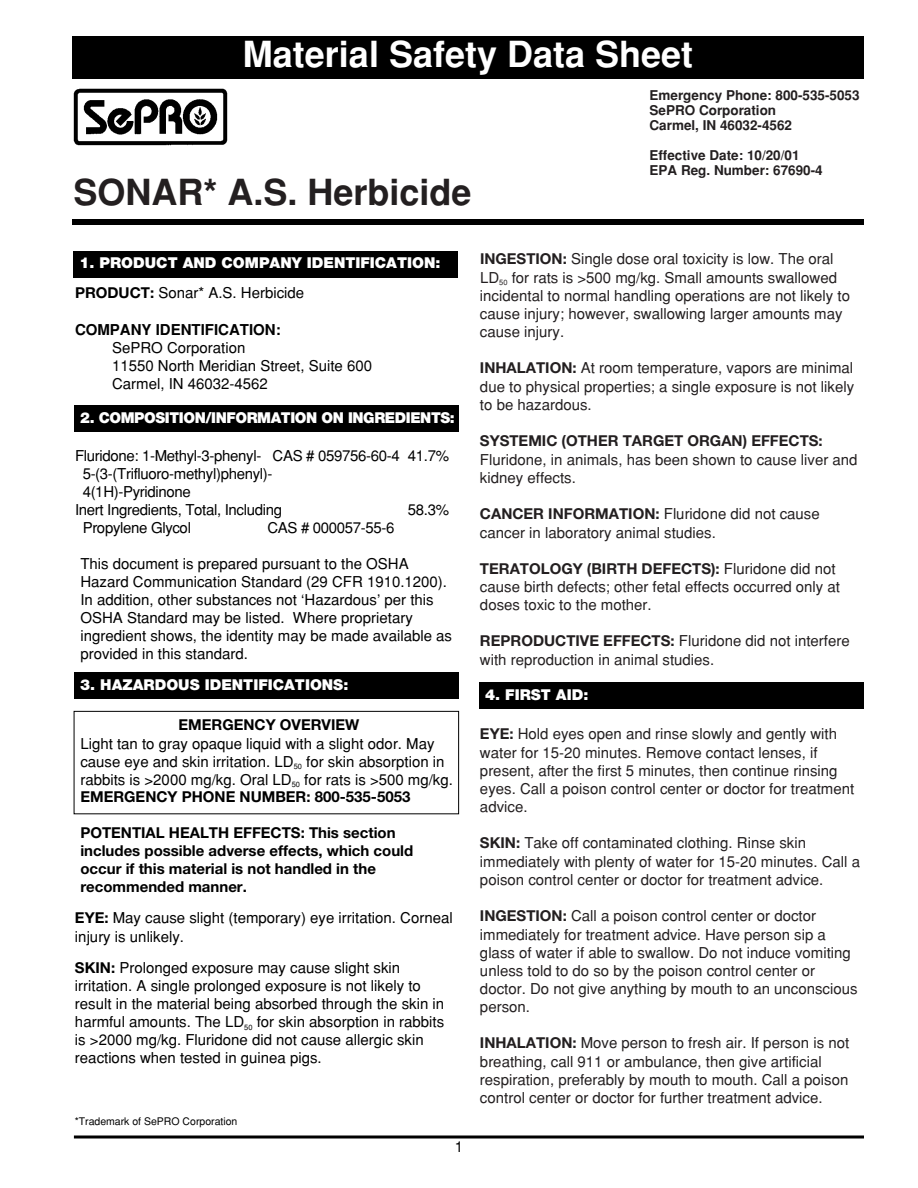
<style>
.page{position:relative;width:918px;height:1188px;background:#fff}
.page>*{position:absolute;margin:0;border:0;box-sizing:border-box;transform-origin:0 0}
.t1{font:700 36px "Helvetica";color:#fff}
.t2{font:700 36px "Helvetica";color:#231f20}
.t3{font:15px/18.1px "Helvetica";color:#231f20}
.t4{font:15px/18px "Helvetica";color:#000}
.t5{font:700 15px/18px "Helvetica Neue";color:#000}
.t6{font:15px "Helvetica";letter-spacing:-.02em;color:#000}
.t7{font:700 15px "Helvetica Neue";color:#231f20}
.t8{font:900 15px "Helvetica Neue";color:#fff}
.t9{font:900 15px "Helvetica Neue";letter-spacing:-.025em;color:#fff}
.t10{font:700 15px "Helvetica";color:#000}
.t11{font:700 13.5px/15px "Helvetica";color:#231f20}
.t12{font:10.5px "Helvetica";color:#000}
.s1{font-family:"Helvetica Neue";font-weight:700}
.s2{font-family:"Helvetica";font-weight:400}
</style>
<div class="page">
<div style="left:72px;top:36px;width:792px;height:43px;background:#000"></div>
<img style="left:73px;top:89px;width:155px;height:57px">
<div style="left:72px;top:219px;width:792px;height:6px;background:#000"></div>
<hr style="left:74px;top:1136px;width:790px;height:2px;background:#000">
<div style="left:74px;top:251px;width:384px;height:27px;background:#000"></div>
<div style="left:74px;top:672px;width:385px;height:27px;background:#000"></div>
<div style="left:479px;top:682px;width:385px;height:28px;background:#000"></div>
<div style="left:74px;top:405px;width:385px;height:27px;background:#000"></div>
<div style="left:74px;top:711px;width:385px;height:103px;border:1px solid #000"></div>
<h1 class="t1" style="left:243px;top:41px;width:452px">Material Safety Data Sheet</h1>
<h1 class="t2" style="left:74px;top:179px;width:400px">SONAR* A.S. Herbicide</h1>
<p class="t11" style="left:650px;top:89px;width:212px">Emergency Phone: 800-535-5053<br>SePRO Corporation<br>Carmel, IN 46032-4562</p>
<p class="t11" style="left:650px;top:149px;width:175px">Effective Date: 10/20/01<br>EPA Reg. Number: 67690-4</p>
<p class="t8" style="left:80px;top:257px;width:362px">1. PRODUCT AND COMPANY IDENTIFICATION:</p>
<p class="t4" style="left:75px;top:285px;width:231px"><span class="s1">PRODUCT:</span> Sonar* A.S. Herbicide</p>
<p class="t10" style="left:75px;top:324px;width:207px">COMPANY IDENTIFICATION:</p>
<p class="t4" style="left:112px;top:340px;width:262px">SePRO Corporation<br>11550 North Meridian Street, Suite 600<br>Carmel, IN 46032-4562</p>
<p class="t9" style="left:80px;top:412px;width:376px">2. COMPOSITION/INFORMATION ON INGREDIENTS:</p>
<p class="t6" style="left:75px;top:450px;width:376px">Fluridone: 1-Methyl-3-phenyl- CAS # 059756-60-4 41.7%</p>
<p class="t6" style="left:83px;top:468px;width:191px">5-(3-(Trifluoro-methyl)phenyl)-</p>
<p class="t6" style="left:83px;top:486px;width:110px">4(1H)-Pyridinone</p>
<p class="t6" style="left:75px;top:504px;width:209px">Inert Ingredients, Total, Including</p>
<p class="t4" style="left:408px;top:502px;width:43px">58.3%</p>
<p class="t6" style="left:83px;top:522px;width:110px">Propylene Glycol</p>
<p class="t6" style="left:267px;top:522px;width:129px">CAS # 000057-55-6</p>
<p class="t4" style="left:80px;top:556px;width:373px">This document is prepared pursuant to the OSHA Hazard Communication Standard (29 CFR 1910.1200).<br>In addition, other substances not ‘Hazardous’ per this OSHA Standard may be listed. Where proprietary ingredient shows, the identity may be made available as provided in this standard.</p>
<p class="t8" style="left:80px;top:679px;width:270px">3. HAZARDOUS IDENTIFICATIONS:</p>
<p class="t5" style="left:179px;top:717px;width:182px">EMERGENCY OVERVIEW</p>
<p class="t4" style="left:80px;top:736px;width:374px">Light tan to gray opaque liquid with a slight odor. May cause eye and skin irritation. LD<sub>50</sub> for skin absorption in rabbits is &gt;2000 mg/kg. Oral LD<sub>50</sub> for rats is &gt;500 mg/kg.</p>
<p class="t5" style="left:80px;top:789px;width:332px">EMERGENCY PHONE NUMBER: 800-535-5053</p>
<p class="t5" style="left:80px;top:825px;width:334px">POTENTIAL HEALTH EFFECTS: This section includes possible adverse effects, which could occur if this material is not handled in the recommended manner.</p>
<p class="t4" style="left:75px;top:910px;width:379px;line-height:18.8px"><span class="s1">EYE:</span> May cause slight (temporary) eye irritation. Corneal injury is unlikely.</p>
<p class="t4" style="left:75px;top:960px;width:371px"><span class="s1">SKIN:</span> Prolonged exposure may cause slight skin irritation. A single prolonged exposure is not likely to result in the material being absorbed through the skin in harmful amounts. The LD<sub>50</sub> for skin absorption in rabbits is &gt;2000 mg/kg. Fluridone did not cause allergic skin reactions when tested in guinea pigs.</p>
<p class="t12" style="left:75px;top:1118px;width:164px">*Trademark of SePRO Corporation</p>
<p class="t4" style="left:455px;top:1140px;width:10px">1</p>
<p class="t3" style="left:480px;top:252px;width:372px"><span class="s1">INGESTION:</span> Single dose oral toxicity is low. The oral LD<sub>50</sub> for rats is &gt;500 mg/kg. Small amounts swallowed incidental to normal handling operations are not likely to cause injury; however, swallowing larger amounts may cause injury.</p>
<p class="t3" style="left:480px;top:360px;width:376px;text-align:justify"><span class="s1">INHALATION:</span> At room temperature, vapors are minimal due to physical properties; a single exposure is not likely to be hazardous.</p>
<p class="t7" style="left:480px;top:435px;width:344px">SYSTEMIC (OTHER TARGET ORGAN) EFFECTS:</p>
<p class="t3" style="left:480px;top:452px;width:379px">Fluridone, in animals, has been shown to cause liver and kidney effects.</p>
<p class="t3" style="left:480px;top:506px;width:341px;line-height:18.8px"><span class="s1">CANCER INFORMATION:</span> Fluridone did not cause cancer in laboratory animal studies.</p>
<p class="t7" style="left:480px;top:563px;width:357px">TERATOLOGY (BIRTH DEFECTS): <span class="s2">Fluridone did not</span></p>
<p class="t3" style="left:480px;top:579px;width:362px">cause birth defects; other fetal effects occurred only at doses toxic to the mother.</p>
<p class="t3" style="left:480px;top:633px;width:371px;line-height:18.8px"><span class="s1">REPRODUCTIVE EFFECTS:</span> Fluridone did not interfere with reproduction in animal studies.</p>
<p class="t8" style="left:485px;top:689px;width:105px">4. FIRST AID:</p>
<p class="t3" style="left:480px;top:727px;width:376px"><span class="s1">EYE:</span> Hold eyes open and rinse slowly and gently with water for 15-20 minutes. Remove contact lenses, if present, after the first 5 minutes, then continue rinsing eyes. Call a poison control center or doctor for treatment advice.</p>
<p class="t3" style="left:480px;top:835px;width:382px"><span class="s1">SKIN:</span> Take off contaminated clothing. Rinse skin immediately with plenty of water for 15-20 minutes. Call a poison control center or doctor for treatment advice.</p>
<p class="t3" style="left:480px;top:908px;width:379px"><span class="s1">INGESTION:</span> Call a poison control center or doctor immediately for treatment advice. Have person sip a glass of water if able to swallow. Do not induce vomiting unless told to do so by the poison control center or doctor. Do not give anything by mouth to an unconscious person.</p>
<p class="t3" style="left:480px;top:1035px;width:371px"><span class="s1">INHALATION:</span> Move person to fresh air. If person is not breathing, call 911 or ambulance, then give artificial respiration, preferably by mouth to mouth. Call a poison control center or doctor for further treatment advice.</p>
</div>
